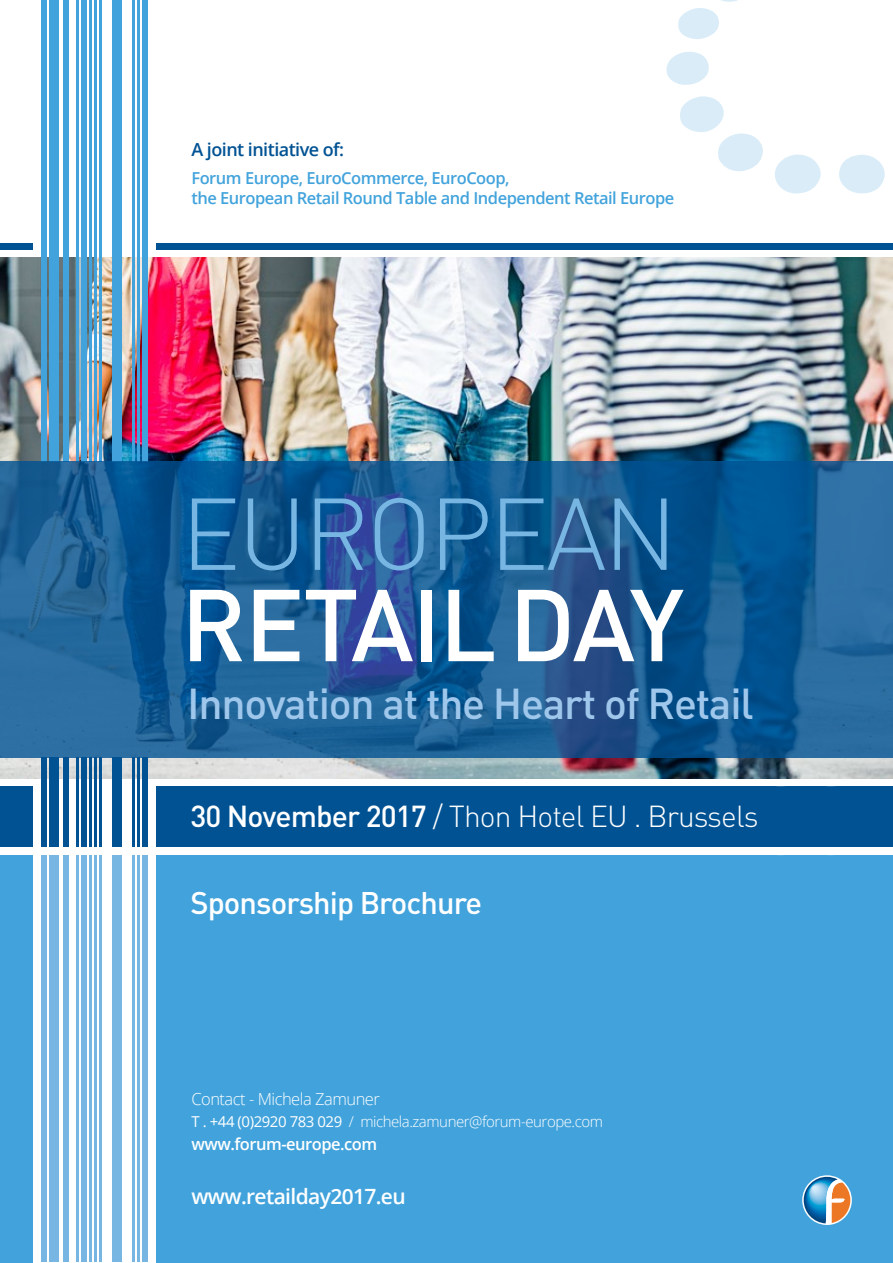
<style>
.page{position:relative;width:893px;height:1263px;background:#fff}
.page>*{position:absolute;margin:0;border:0;box-sizing:border-box;transform-origin:0 0}
.t1{font:500 100.2px "DIN";letter-spacing:-.02em;color:#fff}
.t2{font:300 100.2px "DIN";letter-spacing:-.03em;color:#77b5e3}
.t3{font:500 42.75px "DIN";letter-spacing:-.03em;color:#9fc7eb}
.t4{font:500 30.9px "DIN";letter-spacing:-.03em;color:#fff}
.t5{font:300 30px "DIN";letter-spacing:-.03em;color:#fff}
.t6{font:600 21px "Open Sans";letter-spacing:-.03em;color:#fff}
.t7{font:600 18px "Open Sans";letter-spacing:-.03em;color:#005293}
.t8{font:600 16.5px/19.8px "Open Sans";letter-spacing:-.03em;color:#42a3dc}
.t9{font:300 16.5px "Open Sans";letter-spacing:-.03em;color:#fff}
.t10{font:600 16.5px "Open Sans";letter-spacing:-.03em;color:#fff}
.t11{font:300 15px "Open Sans";letter-spacing:-.03em;color:#fff}
.s1{font-weight:500}
.s2{font-weight:400}
</style>
<div class="page">
<img style="left:0;top:258px;width:893px;height:520px">
<div style="left:143px;top:855px;width:5px;height:406px;background:#77b5e3"></div>
<div style="left:82px;top:855px;width:5px;height:406px;background:#77b5e3"></div>
<div style="left:63px;top:855px;width:5px;height:406px;background:#77b5e3"></div>
<div style="left:41px;top:855px;width:5px;height:406px;background:#77b5e3"></div>
<div style="left:112px;top:855px;width:10px;height:406px;background:#77b5e3"></div>
<div style="left:49px;top:855px;width:10px;height:406px;background:#77b5e3"></div>
<hr style="left:137px;top:855px;width:3px;height:406px;background:#77b5e3">
<hr style="left:94px;top:855px;width:3px;height:406px;background:#77b5e3">
<hr style="left:89px;top:855px;width:3px;height:406px;background:#77b5e3">
<hr style="left:76px;top:855px;width:3px;height:406px;background:#77b5e3">
<hr style="left:132px;top:855px;width:3px;height:406px;background:#77b5e3">
<hr style="left:99px;top:855px;width:3px;height:406px;background:#77b5e3">
<div style="left:143px;top:758px;width:5px;height:89px;background:#005293"></div>
<div style="left:82px;top:758px;width:5px;height:89px;background:#005293"></div>
<div style="left:63px;top:758px;width:5px;height:89px;background:#005293"></div>
<div style="left:41px;top:758px;width:5px;height:89px;background:#005293"></div>
<div style="left:112px;top:758px;width:10px;height:89px;background:#005293"></div>
<div style="left:49px;top:758px;width:10px;height:89px;background:#005293"></div>
<hr style="left:137px;top:758px;width:3px;height:89px;background:#005293">
<hr style="left:94px;top:758px;width:3px;height:89px;background:#005293">
<hr style="left:89px;top:758px;width:3px;height:89px;background:#005293">
<hr style="left:76px;top:758px;width:3px;height:89px;background:#005293">
<hr style="left:132px;top:758px;width:3px;height:89px;background:#005293">
<hr style="left:99px;top:758px;width:3px;height:89px;background:#005293">
<div style="left:143px;top:0;width:5px;height:461px;background:#42a3dc"></div>
<div style="left:82px;top:0;width:5px;height:461px;background:#42a3dc"></div>
<div style="left:63px;top:0;width:5px;height:461px;background:#42a3dc"></div>
<div style="left:41px;top:0;width:5px;height:461px;background:#42a3dc"></div>
<div style="left:112px;top:0;width:10px;height:461px;background:#42a3dc"></div>
<div style="left:49px;top:0;width:10px;height:461px;background:#42a3dc"></div>
<hr style="left:137px;top:0;width:3px;height:461px;background:#42a3dc">
<hr style="left:94px;top:0;width:3px;height:461px;background:#42a3dc">
<hr style="left:89px;top:0;width:3px;height:461px;background:#42a3dc">
<hr style="left:76px;top:0;width:3px;height:461px;background:#42a3dc">
<hr style="left:132px;top:0;width:3px;height:461px;background:#42a3dc">
<hr style="left:99px;top:0;width:3px;height:461px;background:#42a3dc">
<div style="left:156px;top:787px;width:737px;height:60px;background:#005293"></div>
<div style="left:156px;top:243px;width:737px;height:6px;background:#005293"></div>
<div style="left:0;top:243px;width:33px;height:6px;background:#005293"></div>
<svg style="left:0;top:461px;width:893px;height:297px;background:#195c94"></svg>
<div style="left:156px;top:855px;width:737px;height:408px;background:#42a3dc"></div>
<div style="left:0;top:855px;width:33px;height:408px;background:#42a3dc"></div>
<div style="left:0;top:787px;width:33px;height:60px;background:#005293"></div>
<svg style="left:775px;top:154px;width:46px;height:40px"></svg>
<svg style="left:839px;top:155px;width:46px;height:39px"></svg>
<svg style="left:680px;top:96px;width:83px;height:75px"></svg>
<svg style="left:666px;top:52px;width:43px;height:33px"></svg>
<svg style="left:678px;top:0;width:60px;height:39px"></svg>
<svg style="left:802px;top:1175px;width:50px;height:50px"></svg>
<p class="t7" style="left:191px;top:137px;width:154px">A joint initiative of:</p>
<p class="t8" style="left:191px;top:168px;width:484px">Forum Europe, EuroCommerce, EuroCoop,<br>the European Retail Round Table and Independent Retail Europe</p>
<h1 class="t2" style="left:181px;top:472px;width:498px">EUROPEAN</h1>
<h1 class="t1" style="left:181px;top:561px;width:505px">RETAIL DAY</h1>
<h2 class="t3" style="left:187px;top:676px;width:568px">Innovation at the Heart of Retail</h2>
<h3 class="t5" style="left:190px;top:798px;width:570px"><span class="s1">30 November 2017</span> / Thon Hotel EU . Brussels</h3>
<h3 class="t4" style="left:190px;top:883px;width:293px">Sponsorship Brochure</h3>
<p class="t9" style="left:191px;top:1087px;width:190px">Contact - Michela Zamuner</p>
<p class="t11" style="left:191px;top:1111px;width:413px"><span class="s2">T . +44 (0)2920 783 029</span> / michela.zamuner@forum-europe.com</p>
<p class="t10" style="left:191px;top:1132px;width:187px">www.forum-europe.com</p>
<p class="t6" style="left:191px;top:1182px;width:216px">www.retailday2017.eu</p>
</div>
